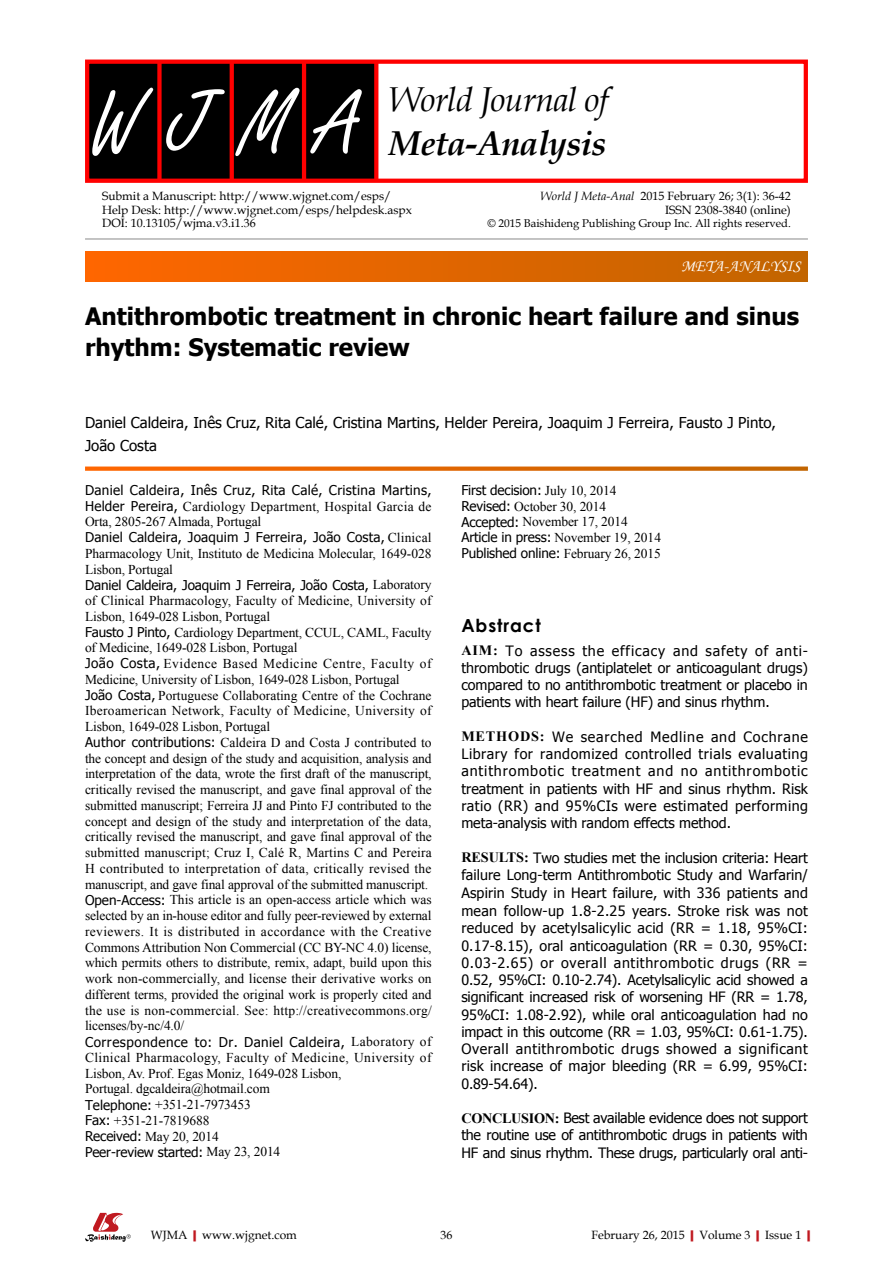
<style>
.page{position:relative;width:893px;height:1263px;background:#fff}
.page>*{position:absolute;margin:0;border:0;box-sizing:border-box;transform-origin:0 0}
.t1{font:94.5px "Freestyle Script";color:#fff;scale:.95 1}
.t2{font:italic 34.5px "Book Antiqua";letter-spacing:-.02em;color:#000}
.t3{font:italic 700 34.5px "Book Antiqua";letter-spacing:-.02em;color:#000}
.t4{font:700 24px/31.5px "Tahoma";color:#000}
.t5{font:700 18px "Century Gothic";letter-spacing:.05em;color:#000}
.t6{font:16.5px "Monotype Corsiva";color:#fff}
.t7{font:15px/22.5px "Tahoma";color:#000}
.t8{font:14.25px/17.4px "Tahoma";letter-spacing:-.005em;color:#000;text-align:justify}
.t9{font:13.5px/15.8px "Times New Roman";letter-spacing:-.005em;color:#000}
.t10{font:12px/13.5px "Book Antiqua";color:#000}
.t11{font:11.25px "Book Antiqua";color:#000}
.s1{font-style:italic}
.s2{font-family:"Tahoma"}
.s3{font-family:"Times New Roman";font-weight:700}
.s4{font-weight:700;color:#c01920}
</style>
<div class="page">
<div style="left:85px;top:252px;width:723px;height:29px;background:linear-gradient(to right,#f60,#c16500)"></div>
<hr style="left:85px;top:239px;width:723px;height:1px;background:#898989">
<svg style="left:85px;top:466px;width:723px;height:5px;background:#e47c26"></svg>
<svg style="left:85px;top:1213px;width:46px;height:29px"></svg>
<div style="left:87px;top:61px;width:289px;height:121px;background:#000"></div>
<div style="left:157px;top:61px;width:5px;height:121px;background:#f00"></div>
<svg style="left:230px;top:65px;width:4px;height:113px"></svg>
<hr style="left:302px;top:61px;width:4px;height:121px;background:#f00">
<svg style="left:374px;top:65px;width:4px;height:113px"></svg>
<div style="left:85px;top:60px;width:723px;height:123px;border:4px solid #f00"></div>
<p class="t2" style="left:389px;top:75px;width:220px">World Journal of</p>
<p class="t1" style="left:90px;top:72px;width:284px">WJMA</p>
<p class="t3" style="left:389px;top:120px;width:219px">Meta-Analysis</p>
<p class="t10" style="left:102px;top:189px;width:311px">Submit a Manuscript: http://www.wjgnet.com/esps/<br>Help Desk: http://www.wjgnet.com/esps/helpdesk.aspx<br>DOI: 10.13105/wjma.v3.i1.36</p>
<p class="t10" style="left:540px;top:189px;width:252px;text-align:right"><span class="s1">World J Meta-Anal</span> 2015 February 26; 3(1): 36-42<br>ISSN 2308-3840 (online)</p>
<p class="t11" style="left:487px;top:215px;width:305px">© 2015 Baishideng Publishing Group Inc. All rights reserved.</p>
<p class="t6" style="left:681px;top:256px;width:121px">META-ANALYSIS</p>
<p class="t4" style="left:85px;top:299px;width:716px">Antithrombotic treatment in chronic heart failure and sinus rhythm: Systematic review</p>
<p class="t7" style="left:85px;top:411px;width:692px">Daniel Caldeira, Inês Cruz, Rita Calé, Cristina Martins, Helder Pereira, Joaquim J Ferreira, Fausto J Pinto,<br>João Costa</p>
<p class="t9" style="left:85px;top:483px;width:348px"><span class="s2">Daniel Caldeira, Inês Cruz, Rita Calé, Cristina Martins, Helder Pereira,</span> Cardiology Department, Hospital Garcia de Orta, 2805-267 Almada, Portugal<br><span class="s2">Daniel Caldeira, Joaquim J Ferreira, João Costa,</span> Clinical Pharmacology Unit, Instituto de Medicina Molecular, 1649-028<br>Lisbon, Portugal<br><span class="s2">Daniel Caldeira, Joaquim J Ferreira, João Costa,</span> Laboratory of Clinical Pharmacology, Faculty of Medicine, University of Lisbon, 1649-028 Lisbon, Portugal<br><span class="s2">Fausto J Pinto,</span> Cardiology Department, CCUL, CAML, Faculty of Medicine, 1649-028 Lisbon, Portugal<br><span class="s2">João Costa,</span> Evidence Based Medicine Centre, Faculty of Medicine, University of Lisbon, 1649-028 Lisbon, Portugal<br><span class="s2">João Costa,</span> Portuguese Collaborating Centre of the Cochrane Iberoamerican Network, Faculty of Medicine, University of Lisbon, 1649-028 Lisbon, Portugal<br><span class="s2">Author contributions:</span> Caldeira D and Costa J contributed to the concept and design of the study and acquisition, analysis and interpretation of the data, wrote the first draft of the manuscript, critically revised the manuscript, and gave final approval of the submitted manuscript; Ferreira JJ and Pinto FJ contributed to the concept and design of the study and interpretation of the data, critically revised the manuscript, and gave final approval of the submitted manuscript; Cruz I, Calé R, Martins C and Pereira H contributed to interpretation of data, critically revised the manuscript, and gave final approval of the submitted manuscript.<br><span class="s2">Open-Access:</span> This article is an open-access article which was selected by an in-house editor and fully peer-reviewed by external reviewers. It is distributed in accordance with the Creative Commons Attribution Non Commercial (CC BY-NC 4.0) license, which permits others to distribute, remix, adapt, build upon this work non-commercially, and license their derivative works on different terms, provided the original work is properly cited and the use is non-commercial. See: http://creativecommons.org/ licenses/by-nc/4.0/<br><span class="s2">Correspondence to: Dr. Daniel Caldeira,</span> Laboratory of Clinical Pharmacology, Faculty of Medicine, University of Lisbon, Av. Prof. Egas Moniz, 1649-028 Lisbon,<br>Portugal. dgcaldeira@hotmail.com<br><span class="s2">Telephone:</span> +351-21-7973453<br><span class="s2">Fax:</span> +351-21-7819688<br><span class="s2">Received:</span> May 20, 2014<br><span class="s2">Peer-review started:</span> May 23, 2014</p>
<p class="t9" style="left:461px;top:483px;width:201px"><span class="s2">First decision:</span> July 10, 2014<br><span class="s2">Revised:</span> October 30, 2014<br><span class="s2">Accepted:</span> November 17, 2014<br><span class="s2">Article in press:</span> November 19, 2014<br><span class="s2">Published online:</span> February 26, 2015</p>
<p class="t5" style="left:461px;top:611px;width:81px">Abstract</p>
<p class="t8" style="left:461px;top:641px;width:348px"><span class="s3">AIM:</span> To assess the efficacy and safety of anti&shy;thrombotic drugs (antiplatelet or anticoagulant drugs) compared to no antithrombotic treatment or placebo in patients with heart failure (HF) and sinus rhythm.</p>
<p class="t8" style="left:461px;top:727px;width:348px"><span class="s3">METHODS:</span> We searched Medline and Cochrane Library for randomized controlled trials evaluating antithrombotic treatment and no antithrombotic treatment in patients with HF and sinus rhythm. Risk ratio (RR) and 95%CIs were estimated performing meta-analysis with random effects method.</p>
<p class="t8" style="left:461px;top:848px;width:348px"><span class="s3">RESULTS:</span> Two studies met the inclusion criteria: Heart failure Long-term Antithrombotic Study and Warfarin/ Aspirin Study in Heart failure, with 336 patients and mean follow-up 1.8-2.25 years. Stroke risk was not reduced by acetylsalicylic acid (RR = 1.18, 95%CI:<br>0.17-8.15), oral anticoagulation (RR = 0.30, 95%CI:<br>0.03-2.65) or overall antithrombotic drugs (RR = 0.52, 95%CI: 0.10-2.74). Acetylsalicylic acid showed a significant increased risk of worsening HF (RR = 1.78, 95%CI: 1.08-2.92), while oral anticoagulation had no impact in this outcome (RR = 1.03, 95%CI: 0.61-1.75).<br>Overall antithrombotic drugs showed a significant risk increase of major bleeding (RR = 6.99, 95%CI:<br>0.89-54.64).</p>
<p class="t8" style="left:461px;top:1109px;width:348px"><span class="s3">CONCLUSION:</span> Best available evidence does not support the routine use of antithrombotic drugs in patients with HF and sinus rhythm. These drugs, particularly oral anti-</p>
<p class="t10" style="left:151px;top:1227px;width:147px">WJMA<span class="s4">|</span>www.wjgnet.com</p>
<p class="t10" style="left:440px;top:1227px;width:13px">36</p>
<p class="t10" style="left:591px;top:1227px;width:226px">February 26, 2015<span class="s4">|</span>Volume 3<span class="s4">|</span>Issue 1<span class="s4">|</span></p>
</div>
